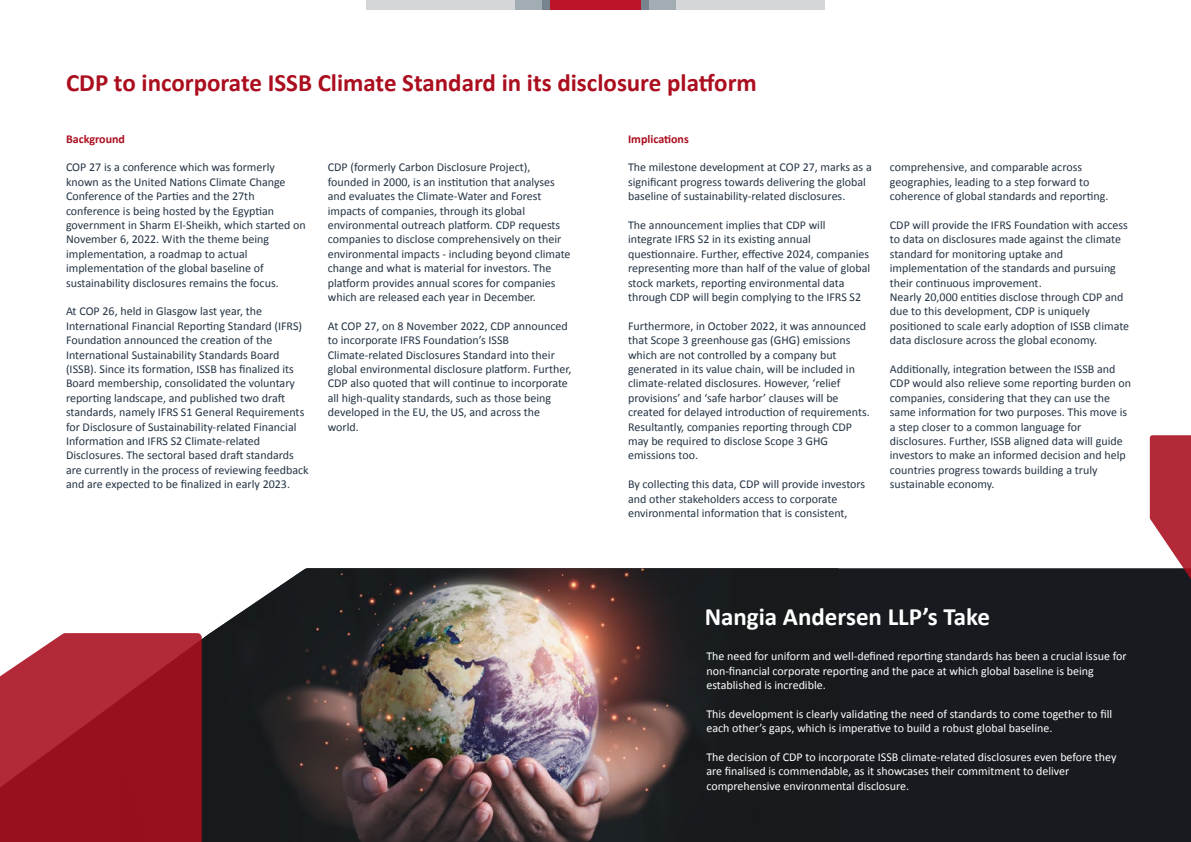
<style>
.page{position:relative;width:1191px;height:842px;background:#fff}
.page>*{position:absolute;margin:0;border:0;box-sizing:border-box;transform-origin:0 0}
.t1{font:700 25px "Calibri";color:#ab0e1e}
.t2{font:700 25px "Calibri";color:#fff}
.t3{font:12px/14.4px "Calibri";color:#243444}
.t4{font:12px/14.4px "Calibri";color:#fff}
.t5{font:700 12px "Calibri";color:#ab0e1e}
</style>
<div class="page">
<div style="left:838px;top:568px;width:353px;height:274px;background:#171a1e"></div>
<img style="left:202px;top:568px;width:636px;height:274px">
<svg style="left:0;top:633px;width:202px;height:209px;background:#a5202e"></svg>
<svg style="left:1149px;top:435px;width:42px;height:173px;background:#99414b"></svg>
<div style="left:675px;top:0;width:150px;height:10px;background:#d4d6d7"></div>
<div style="left:646px;top:0;width:29px;height:10px;background:#a2acb3"></div>
<div style="left:640px;top:0;width:9px;height:10px;background:#77838f"></div>
<div style="left:594px;top:0;width:47px;height:10px;background:#bd142a"></div>
<div style="left:366px;top:0;width:150px;height:10px;background:#d4d6d7"></div>
<div style="left:515px;top:0;width:29px;height:10px;background:#a2acb3"></div>
<div style="left:542px;top:0;width:8px;height:10px;background:#77838f"></div>
<div style="left:550px;top:0;width:46px;height:10px;background:#bd142a"></div>
<h1 class="t1" style="left:66px;top:65px;width:692px">CDP to incorporate ISSB Climate Standard in its disclosure platform</h1>
<p class="t5" style="left:66px;top:130px;width:61px">Background</p>
<p class="t3" style="left:66px;top:160px;width:241px">COP 27 is a conference which was formerly known as the United Nations Climate Change Conference of the Parties and the 27th conference is being hosted by the Egyptian government in Sharm El-Sheikh, which started on November 6, 2022. With the theme being implementation, a roadmap to actual implementation of the global baseline of sustainability disclosures remains the focus.</p>
<p class="t3" style="left:66px;top:304px;width:244px">At COP 26, held in Glasgow last year, the International Financial Reporting Standard (IFRS)<br>Foundation announced the creation of the International Sustainability Standards Board (ISSB). Since its formation, ISSB has finalized its Board membership, consolidated the voluntary reporting landscape, and published two draft standards, namely IFRS S1 General Requirements for Disclosure of Sustainability-related Financial Information and IFRS S2 Climate-related Disclosures. The sectoral based draft standards are currently in the process of reviewing feedback and are expected to be finalized in early 2023.</p>
<p class="t5" style="left:628px;top:130px;width:62px">Implications</p>
<p class="t3" style="left:628px;top:160px;width:245px">The milestone development at COP 27, marks as a significant progress towards delivering the global baseline of sustainability-related disclosures.</p>
<p class="t3" style="left:628px;top:217px;width:244px">The announcement implies that CDP will integrate IFRS S2 in its existing annual questionnaire. Further, effective 2024, companies representing more than half of the value of global stock markets, reporting environmental data through CDP will begin complying to the IFRS S2</p>
<p class="t3" style="left:628px;top:318px;width:243px">Furthermore, in October 2022, it was announced that Scope 3 greenhouse gas (GHG) emissions which are not controlled by a company but generated in its value chain, will be included in climate-related disclosures. However, ‘relief provisions’ and ‘safe harbor’ clauses will be created for delayed introduction of requirements.<br>Resultantly, companies reporting through CDP may be required to disclose Scope 3 GHG emissions too.</p>
<p class="t3" style="left:628px;top:476px;width:239px">By collecting this data, CDP will provide investors and other stakeholders access to corporate environmental information that is consistent,</p>
<p class="t3" style="left:328px;top:160px;width:244px">CDP (formerly Carbon Disclosure Project), founded in 2000, is an institution that analyses and evaluates the Climate-Water and Forest impacts of companies, through its global environmental outreach platform. CDP requests companies to disclose comprehensively on their environmental impacts - including beyond climate change and what is material for investors. The platform provides annual scores for companies which are released each year in December.</p>
<p class="t3" style="left:328px;top:318px;width:245px">At COP 27, on 8 November 2022, CDP announced to incorporate IFRS Foundation’s ISSB Climate-related Disclosures Standard into their global environmental disclosure platform. Further, CDP also quoted that will continue to incorporate all high-quality standards, such as those being developed in the EU, the US, and across the world.</p>
<p class="t3" style="left:890px;top:160px;width:220px">comprehensive, and comparable across geographies, leading to a step forward to coherence of global standards and reporting.</p>
<p class="t3" style="left:890px;top:217px;width:241px">CDP will provide the IFRS Foundation with access to data on disclosures made against the climate standard for monitoring uptake and implementation of the standards and pursuing their continuous improvement.<br>Nearly 20,000 entities disclose through CDP and due to this development, CDP is uniquely positioned to scale early adoption of ISSB climate data disclosure across the global economy.</p>
<p class="t3" style="left:890px;top:361px;width:243px">Additionally, integration between the ISSB and CDP would also relieve some reporting burden on companies, considering that they can use the same information for two purposes. This move is a step closer to a common language for disclosures. Further, ISSB aligned data will guide investors to make an informed decision and help countries progress towards building a truly sustainable economy.</p>
<h1 class="t2" style="left:704px;top:599px;width:287px">Nangia Andersen LLP’s Take</h1>
<p class="t4" style="left:706px;top:648px;width:422px">The need for uniform and well-defined reporting standards has been a crucial issue for non-financial corporate reporting and the pace at which global baseline is being established is incredible.</p>
<p class="t4" style="left:706px;top:706px;width:407px">This development is clearly validating the need of standards to come together to fill each other’s gaps, which is imperative to build a robust global baseline.</p>
<p class="t4" style="left:706px;top:749px;width:412px">The decision of CDP to incorporate ISSB climate-related disclosures even before they are finalised is commendable, as it showcases their commitment to deliver comprehensive environmental disclosure.</p>
</div>
